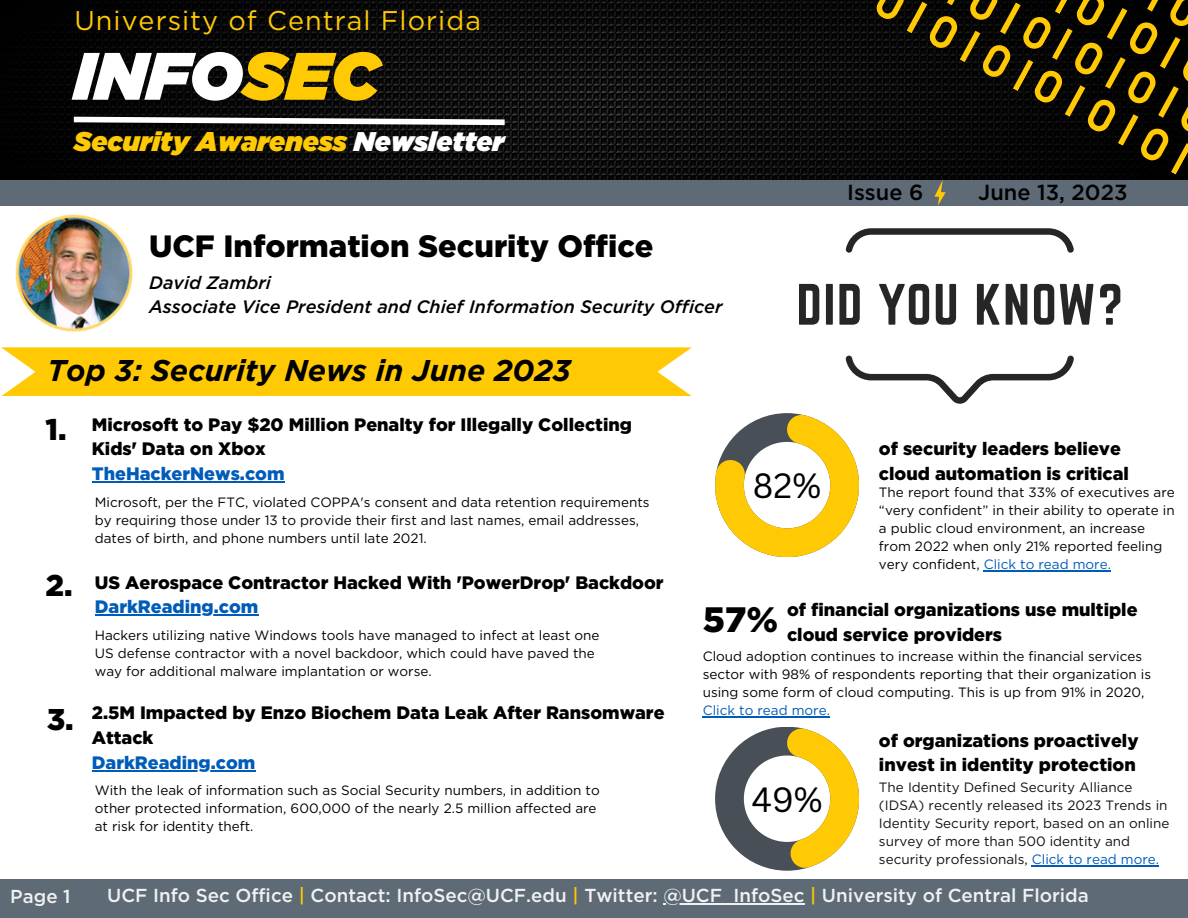
<style>
.page{position:relative;width:1188px;height:918px;background:#fff}
.page>*{position:absolute;margin:0;border:0;box-sizing:border-box;transform-origin:0 0}
.t1{font:italic 900 66.9px "Gotham";color:#fff}
.t2{font:900 35.25px "Gotham";color:#000}
.t3{font:34.2px "Canva Sans";color:#000}
.t4{font:900 30.75px "Gotham";color:#000}
.t5{font:italic 700 30px "Gotham";color:#000}
.t6{font:900 30px "Gotham";color:#000}
.t7{font:italic 900 27px "Gotham";color:#ffc904}
.t8{font:27px "Gotham";letter-spacing:.04em;color:#ffc904}
.t9{font:500 21.75px "Gotham";color:#000}
.t10{font:500 18.75px "Gotham";color:#f0f1f2}
.t11{font:900 18px/24.8px "Gotham";color:#000}
.t12{font:italic 500 18px "Gotham";color:#000}
.t13{font:900 18px "Gotham";color:#005cb9}
.t14{font:13.5px/18px "Gotham";color:#000}
.t15{font:13.5px/18px "Gotham";color:#111110}
.s1{color:#ffc904}
.s2{color:#fff}
.s3{color:#005cb9}
</style>
<div class="page">
<img style="left:0;top:0;width:873px;height:180px">
<svg style="left:68px;top:114px;width:442px;height:14px"></svg>
<div style="left:0;top:180px;width:1188px;height:26px;background:#5e6a75"></div>
<img style="left:15px;top:214px;width:117px;height:117px">
<svg style="left:1px;top:347px;width:691px;height:49px;background:#ffcc12"></svg>
<svg style="left:799px;top:284px;width:20px;height:41px"></svg>
<div style="left:826px;top:284px;width:7px;height:41px;background:#262626"></div>
<svg style="left:839px;top:228px;width:255px;height:176px"></svg>
<svg style="left:1100px;top:284px;width:20px;height:41px"></svg>
<svg style="left:715px;top:413px;width:144px;height:144px"></svg>
<svg style="left:873px;top:0;width:315px;height:206px;background:#2d2813"></svg>
<div style="left:0;top:879px;width:1188px;height:39px;background:#5e6a75"></div>
<hr style="left:92px;top:481px;width:193px;height:1px;background:#005cb9">
<hr style="left:95px;top:615px;width:163px;height:1px;background:#005cb9">
<hr style="left:92px;top:770px;width:163px;height:1px;background:#005cb9">
<hr style="left:984px;top:571px;width:127px;height:1px;background:#005cb9">
<hr style="left:703px;top:716px;width:127px;height:2px;background:#005cb9">
<hr style="left:1032px;top:865px;width:127px;height:1px;background:#005cb9">
<hr style="left:663px;top:903px;width:141px;height:1px;background:#f0f1f2">
<svg style="left:715px;top:727px;width:144px;height:144px"></svg>
<p class="t8" style="left:74px;top:4px;width:408px">University of Central Florida</p>
<p class="t1" style="left:74px;top:36px;width:308px">INFO<span class="s1">SEC</span></p>
<p class="t7" style="left:74px;top:125px;width:432px">Security Awareness <span class="s2">Newsletter</span></p>
<p class="t4" style="left:149px;top:227px;width:506px">UCF Information Security Office</p>
<p class="t12" style="left:149px;top:271px;width:123px">David Zambri</p>
<p class="t12" style="left:149px;top:296px;width:575px">Associate Vice President and Chief Information Security Officer</p>
<p class="t5" style="left:48px;top:352px;width:525px">Top 3: Security News in June 2023</p>
<p class="t6" style="left:46px;top:412px;width:23px">1.</p>
<p class="t11" style="left:92px;top:412px;width:542px">Microsoft to Pay $20 Million Penalty for Illegally Collecting<br>Kids' Data on Xbox</p>
<p class="t13" style="left:92px;top:463px;width:194px">TheHackerNews.com</p>
<p class="t14" style="left:95px;top:494px;width:556px">Microsoft, per the FTC, violated COPPA's consent and data retention requirements by requiring those under 13 to provide their first and last names, email addresses, dates of birth, and phone numbers until late 2021.</p>
<p class="t9" style="left:847px;top:179px;width:78px">Issue 6</p>
<p class="t9" style="left:978px;top:179px;width:151px">June 13, 2023</p>
<p class="t3" style="left:753px;top:462px;width:70px">82%</p>
<p class="t11" style="left:879px;top:437px;width:252px">of security leaders believe cloud automation is critical</p>
<p class="t14" style="left:879px;top:484px;width:297px">The report found that 33% of executives are “very confident” in their ability to operate in a public cloud environment, an increase from 2022 when only 21% reported feeling very confident, <span class="s3">Click to read more.</span></p>
<p class="t6" style="left:46px;top:568px;width:29px">2.</p>
<p class="t6" style="left:47px;top:702px;width:29px">3.</p>
<p class="t11" style="left:95px;top:570px;width:570px">US Aerospace Contractor Hacked With 'PowerDrop' Backdoor</p>
<p class="t13" style="left:95px;top:596px;width:165px">DarkReading.com</p>
<p class="t14" style="left:95px;top:626px;width:506px">Hackers utilizing native Windows tools have managed to infect at least one<br>US defense contractor with a novel backdoor, which could have paved the way for additional malware implantation or worse.</p>
<p class="t11" style="left:92px;top:701px;width:574px">2.5M Impacted by Enzo Biochem Data Leak After Ransomware<br>Attack</p>
<p class="t13" style="left:92px;top:752px;width:165px">DarkReading.com</p>
<p class="t14" style="left:95px;top:781px;width:506px">With the leak of information such as Social Security numbers, in addition to other protected information, 600,000 of the nearly 2.5 million affected are at risk for identity theft.</p>
<p class="t2" style="left:703px;top:599px;width:77px">57%</p>
<p class="t11" style="left:787px;top:597px;width:352px">of financial organizations use multiple cloud service providers</p>
<p class="t14" style="left:703px;top:648px;width:450px">Cloud adoption continues to increase within the financial services sector with 98% of respondents reporting that their organization is using some form of cloud computing. This is up from 91% in 2020, <span class="s3">Click to read more.</span></p>
<p class="t11" style="left:879px;top:728px;width:261px">of organizations proactively invest in identity protection</p>
<p class="t15" style="left:879px;top:778px;width:292px">The Identity Defined Security Alliance (IDSA) recently released its 2023 Trends in Identity Security report, based on an online survey of more than 500 identity and security professionals, <span class="s3">Click to read more.</span></p>
<p class="t3" style="left:751px;top:775px;width:73px">49%</p>
<p class="t10" style="left:10px;top:885px;width:62px">Page 1</p>
<p class="t10" style="left:107px;top:884px;width:983px">UCF Info Sec Office <span class="s1">|</span> Contact: InfoSec@UCF.edu <span class="s1">|</span> Twitter: @UCF_InfoSec <span class="s1">|</span> University of Central Florida</p>
</div>
